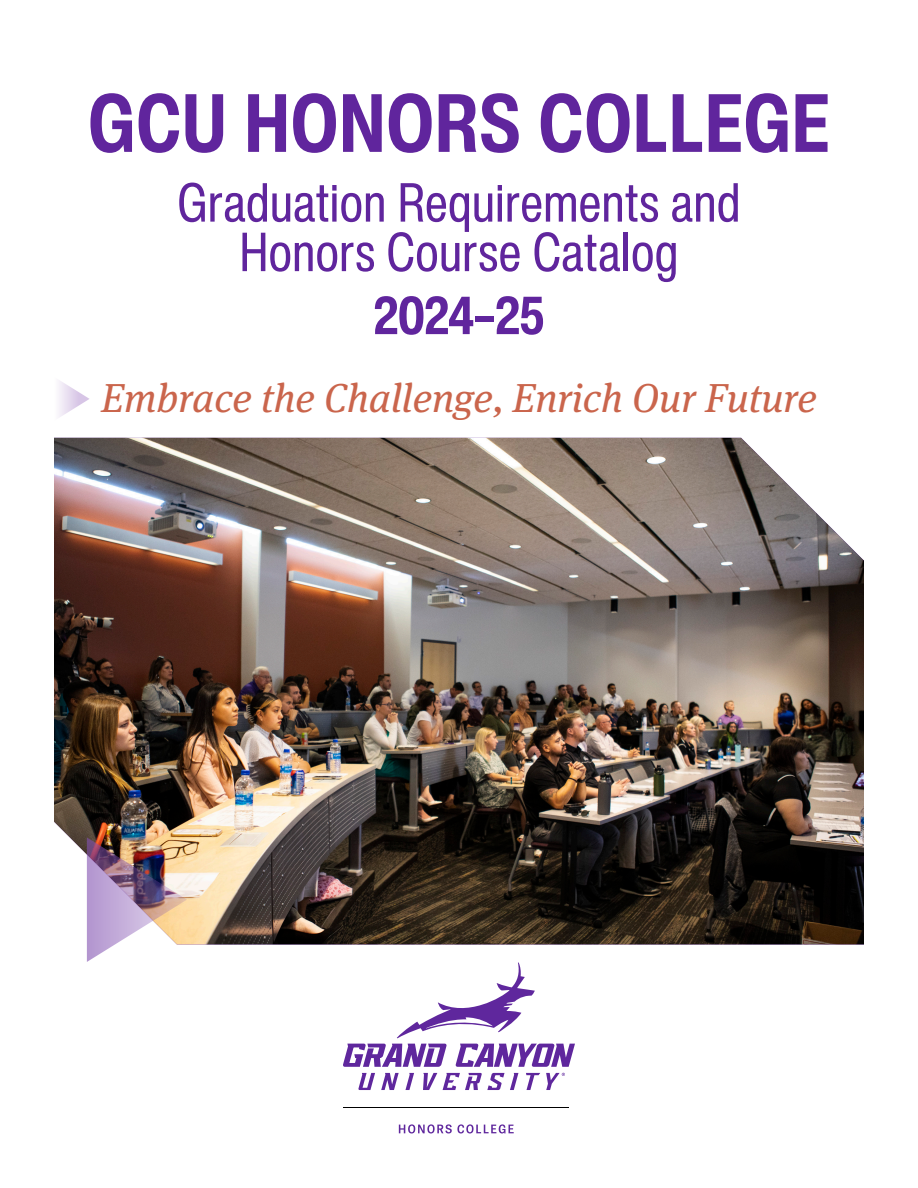
<style>
.page{position:relative;width:918px;height:1188px;background:#fff}
.page>*{position:absolute;margin:0;border:0;box-sizing:border-box;transform-origin:0 0}
.t1{font:700 condensed 81px "Helvetica Now Display";letter-spacing:.025em;color:#60259d}
.t2{font:condensed 54px/49.5px "Helvetica Now Display";letter-spacing:.02em;color:#60259d;text-align:center}
.t3{font:700 condensed 52.5px "Helvetica Now Display";letter-spacing:-.015em;color:#60259d}
.t4{font:italic 40.5px "Meta Serif OT";color:#ca654c}
</style>
<div class="page">
<img style="left:54px;top:438px;width:810px;height:506px">
<img style="left:87px;top:837px;width:100px;height:125px">
<svg style="left:59px;top:380px;width:30px;height:37px"></svg>
<svg style="left:399px;top:1124px;width:115px;height:9px"></svg>
<hr style="left:343px;top:1107px;width:226px;height:1px;background:#000">
<svg style="left:397px;top:962px;width:138px;height:76px"></svg>
<svg style="left:343px;top:1044px;width:104px;height:23px"></svg>
<svg style="left:455px;top:1044px;width:120px;height:23px"></svg>
<svg style="left:381px;top:1073px;width:18px;height:17px"></svg>
<svg style="left:405px;top:1073px;width:9px;height:17px"></svg>
<svg style="left:526px;top:1073px;width:14px;height:17px"></svg>
<svg style="left:358px;top:1073px;width:17px;height:17px"></svg>
<svg style="left:443px;top:1073px;width:75px;height:17px"></svg>
<svg style="left:423px;top:1073px;width:14px;height:17px"></svg>
<svg style="left:546px;top:1073px;width:19px;height:17px"></svg>
<h1 class="t1" style="left:89px;top:70px;width:742px">GCU HONORS COLLEGE</h1>
<p class="t2" style="left:178px;top:178px;width:564px">Graduation Requirements and<br>Honors Course Catalog</p>
<p class="t3" style="left:374px;top:281px;width:172px">2024–25</p>
<p class="t4" style="left:101px;top:372px;width:717px">Embrace the Challenge, Enrich Our Future</p>
</div>
